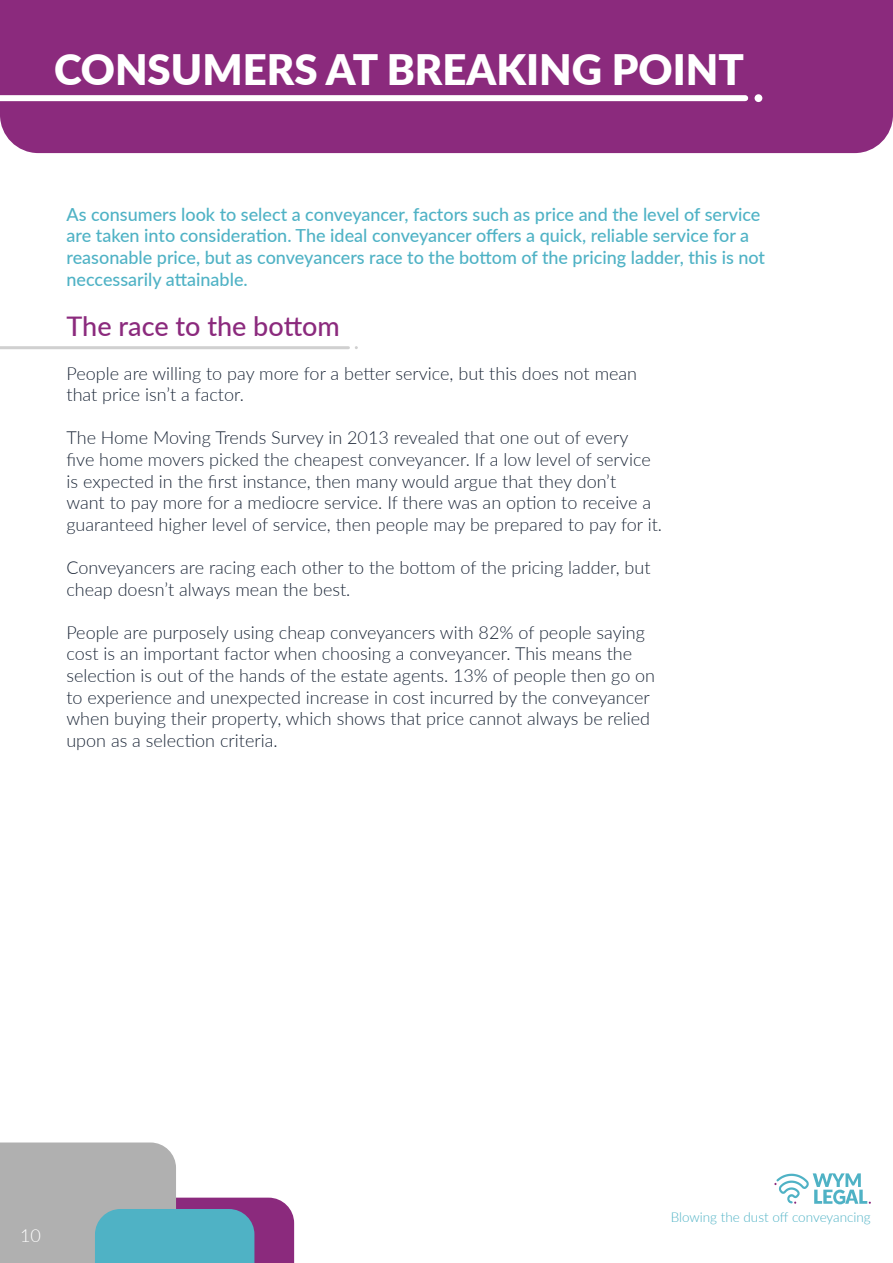
<style>
.page{position:relative;width:893px;height:1263px;background:#fff}
.page>*{position:absolute;margin:0;border:0;box-sizing:border-box;transform-origin:0 0}
.t1{font:900 42px "Lato";color:#fff}
.t2{font:500 27px "Lato";color:#8b2a7d}
.t3{font:300 18px/21.6px "Lato";color:#1d2839}
.t4{font:500 18px/21.6px "Lato";color:#4fb2c5}
.t5{font:300 18px "Lato";color:#fff}
.t6{font:300 13.5px "Lato";color:#4fb2c5}
</style>
<div class="page">
<div style="left:0;top:0;width:893px;height:153px;background:#8b2a7d"></div>
<div style="left:0;top:95px;width:745px;height:6px;background:#fff"></div>
<div style="left:755px;top:94px;width:7px;height:8px;background:#fff;border-radius:50%"></div>
<hr style="left:0;top:346px;width:348px;height:3px;background:#d0d0d0">
<svg style="left:0;top:1142px;width:294px;height:121px"></svg>
<svg style="left:774px;top:1173px;width:97px;height:31px"></svg>
<h1 class="t1" style="left:54px;top:38px;width:691px">CONSUMERS AT BREAKING POINT</h1>
<p class="t4" style="left:67px;top:203px;width:700px">As consumers look to select a conveyancer, factors such as price and the level of service are taken into consideration. The ideal conveyancer offers a quick, reliable service for a reasonable price, but as conveyancers race to the bottom of the pricing ladder, this is not neccessarily attainable.</p>
<h2 class="t2" style="left:67px;top:307px;width:275px">The race to the bottom</h2>
<p class="t3" style="left:67px;top:362px;width:572px">People are willing to pay more for a better service, but this does not mean that price isn’t a factor.</p>
<p class="t3" style="left:66px;top:426px;width:597px">The Home Moving Trends Survey in 2013 revealed that one out of every<br>five home movers picked the cheapest conveyancer. If a low level of service is expected in the first instance, then many would argue that they don’t<br>want to pay more for a mediocre service. If there was an option to receive a guaranteed higher level of service, then people may be prepared to pay for it.</p>
<p class="t3" style="left:66px;top:556px;width:586px">Conveyancers are racing each other to the bottom of the pricing ladder, but cheap doesn’t always mean the best.</p>
<p class="t3" style="left:66px;top:621px;width:590px">People are purposely using cheap conveyancers with 82% of people saying cost is an important factor when choosing a conveyancer. This means the selection is out of the hands of the estate agents. 13% of people then go on to experience and unexpected increase in cost incurred by the conveyancer when buying their property, which shows that price cannot always be relied upon as a selection criteria.</p>
<p class="t5" style="left:20px;top:1222px;width:22px">10</p>
<p class="t6" style="left:671px;top:1208px;width:202px">Blowing the dust off conveyancing</p>
</div>
